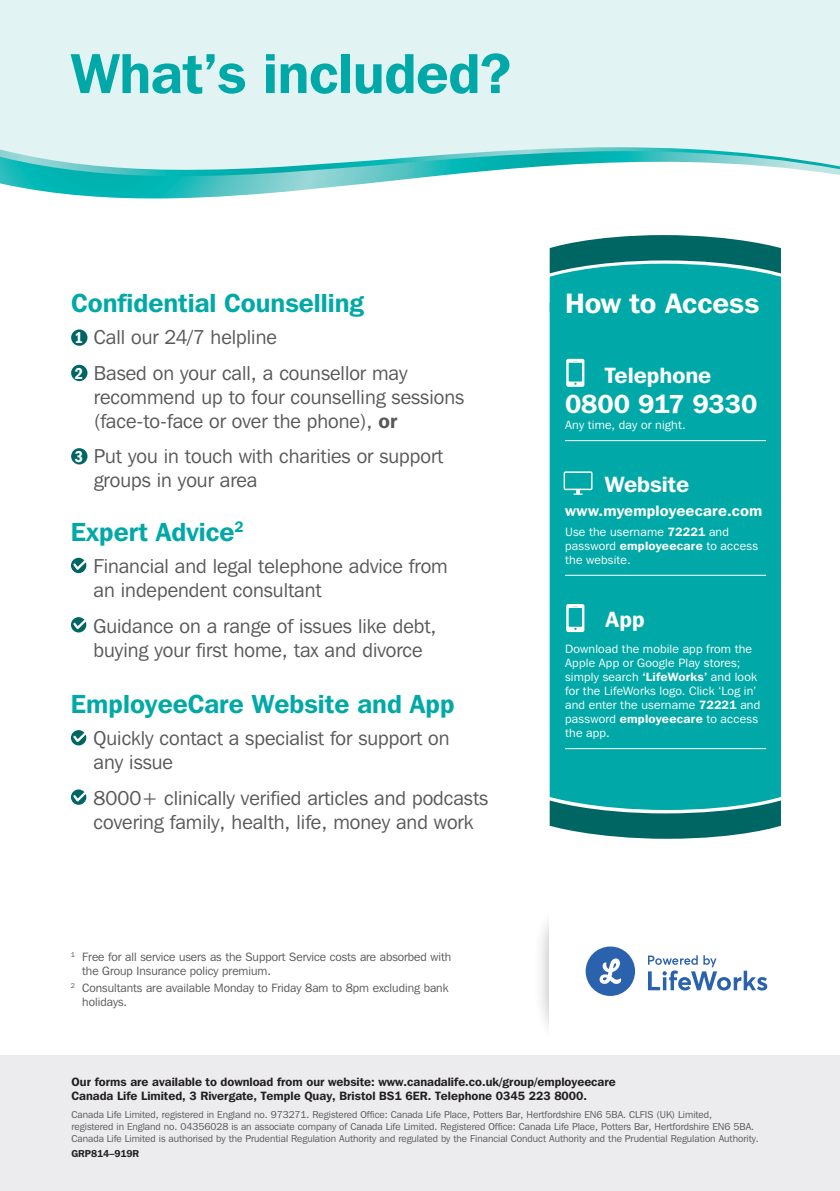
<style>
.page{position:relative;width:840px;height:1191px;background:#fff}
.page>*{position:absolute;margin:0;border:0;box-sizing:border-box;transform-origin:0 0}
.t1{font:600 56px "Franklin Gothic IT Cby BT";letter-spacing:-.005em;color:#00a9a7}
.t2{font:600 28px "Franklin Gothic IT Cby BT";letter-spacing:-.005em;color:#fff}
.t3{font:600 26px "Franklin Gothic IT Cby BT";color:#00a9a7}
.t4{font:600 26px "Franklin Gothic IT Cby BT";letter-spacing:-.005em;color:#fff}
.t5{font:600 22px "Franklin Gothic IT Cby BT";color:#fff}
.t6{font:20px/24px "Franklin Gothic IT Cby BT";color:#57585a}
.t7{font:600 condensed 16.2px "Franklin Gothic";color:#fff}
.t8{font:600 15px "Franklin Gothic IT Cby BT";letter-spacing:.015em;color:#fff}
.t9{font:12px/14px "Franklin Gothic IT Cby BT";letter-spacing:.015em;color:#fff}
.t10{font:12px/14px "Franklin Gothic IT Cby BT";color:#57585a}
.t11{font:600 12px "Franklin Gothic IT Cby BT";color:#231f20}
.t12{font:10px/12px "Franklin Gothic IT Cby BT";color:#57585a}
.t13{font:600 10px "Franklin Gothic IT Cby BT";color:#231f20}
.s1{font-weight:600}
</style>
<div class="page">
<div style="left:532px;top:890px;width:307px;height:168px;background:#231f20;opacity:.39"></div>
<div style="left:549px;top:879px;width:290px;height:184px;background:#fff"></div>
<div style="left:0;top:1056px;width:839px;height:135px;background:#ececee"></div>
<div style="left:0;top:0;width:839px;height:147px;background:#e2f3f3"></div>
<svg style="left:0;top:147px;width:839px;height:4px;background:#cbebeb"></svg>
<svg style="left:0;top:151px;width:839px;height:48px"></svg>
<div style="left:71px;top:329px;width:16px;height:17px;background:#006663;border-radius:50%"></div>
<div style="left:71px;top:365px;width:16px;height:16px;background:#006663;border-radius:50%"></div>
<div style="left:71px;top:448px;width:16px;height:16px;background:#006663;border-radius:50%"></div>
<svg style="left:71px;top:558px;width:15px;height:15px"></svg>
<svg style="left:71px;top:617px;width:15px;height:15px"></svg>
<svg style="left:71px;top:730px;width:15px;height:15px"></svg>
<svg style="left:71px;top:789px;width:15px;height:16px"></svg>
<div style="left:549px;top:312px;width:231px;height:488px;background:#00a9a7"></div>
<svg style="left:549px;top:235px;width:231px;height:77px;background:#199b99"></svg>
<svg style="left:549px;top:800px;width:231px;height:38px;background:#2d8c89"></svg>
<hr style="left:564px;top:440px;width:201px;height:1px;background:#fff">
<hr style="left:564px;top:575px;width:201px;height:1px;background:#fff">
<hr style="left:564px;top:748px;width:201px;height:1px;background:#fff">
<svg style="left:566px;top:359px;width:18px;height:28px"></svg>
<div style="left:568px;top:363px;width:13px;height:18px;background:#00a9a7"></div>
<svg style="left:566px;top:604px;width:18px;height:28px"></svg>
<div style="left:568px;top:608px;width:13px;height:19px;background:#00a9a7"></div>
<svg style="left:563px;top:471px;width:29px;height:24px"></svg>
<svg style="left:585px;top:946px;width:183px;height:50px"></svg>
<p class="t1" style="left:71px;top:38px;width:442px">What’s included?</p>
<p class="t3" style="left:71px;top:286px;width:294px">Confidential Counselling</p>
<p class="t7" style="left:75px;top:327px;width:10px">1</p>
<p class="t6" style="left:94px;top:325px;width:184px">Call our 24/7 helpline</p>
<p class="t7" style="left:75px;top:362px;width:10px">2</p>
<p class="t6" style="left:94px;top:360px;width:371px">Based on your call, a counsellor may recommend up to four counselling sessions (face-to-face or over the phone), <span class="s1">or</span></p>
<p class="t7" style="left:75px;top:446px;width:10px">3</p>
<p class="t6" style="left:94px;top:444px;width:351px">Put you in touch with charities or support groups in your area</p>
<p class="t3" style="left:71px;top:515px;width:174px">Expert Advice<sup>2</sup></p>
<p class="t6" style="left:94px;top:554px;width:355px">Financial and legal telephone advice from an independent consultant</p>
<p class="t6" style="left:94px;top:613px;width:344px">Guidance on a range of issues like debt, buying your first home, tax and divorce</p>
<p class="t3" style="left:71px;top:687px;width:385px">EmployeeCare Website and App</p>
<p class="t6" style="left:94px;top:726px;width:357px">Quickly contact a specialist for support on any issue</p>
<p class="t6" style="left:94px;top:785px;width:396px">8000+ clinically verified articles and podcasts covering family, health, life, money and work</p>
<p class="t10" style="left:82px;top:949px;width:370px;text-indent:-11px"><sup>1</sup> Free for all service users as the Support Service costs are absorbed with the Group Insurance policy premium.</p>
<p class="t10" style="left:82px;top:980px;width:367px;text-indent:-11px"><sup>2</sup> Consultants are available Monday to Friday 8am to 8pm excluding bank holidays.</p>
<p class="t2" style="left:564px;top:286px;width:196px">How to Access</p>
<p class="t5" style="left:604px;top:362px;width:108px">Telephone</p>
<p class="t4" style="left:564px;top:387px;width:194px">0800 917 9330</p>
<p class="t9" style="left:564px;top:417px;width:122px">Any time, day or night.</p>
<p class="t5" style="left:604px;top:470px;width:86px">Website</p>
<p class="t8" style="left:564px;top:501px;width:199px">www.myemployeecare.com</p>
<p class="t9" style="left:564px;top:524px;width:194px">Use the username <span class="s1">72221</span> and password <span class="s1">employeecare</span> to access the website.</p>
<p class="t5" style="left:605px;top:605px;width:41px">App</p>
<p class="t9" style="left:564px;top:641px;width:197px">Download the mobile app from the<br>Apple App or Google Play stores; simply search <span class="s1">‘LifeWorks’</span> and look for the LifeWorks logo. Click ‘Log in’ and enter the username <span class="s1">72221</span> and password <span class="s1">employeecare</span> to access the app.</p>
<p class="t11" style="left:72px;top:1074px;width:545px">Our forms are available to download from our website: www.canadalife.co.uk/group/employeecare</p>
<p class="t11" style="left:72px;top:1088px;width:517px">Canada Life Limited, 3 Rivergate, Temple Quay, Bristol BS1 6ER. Telephone 0345 223 8000.</p>
<p class="t12" style="left:72px;top:1108px;width:688px">Canada Life Limited, registered in England no. 973271. Registered Office: Canada Life Place, Potters Bar, Hertfordshire EN6 5BA. CLFIS (UK) Limited,<br>registered in England no. 04356028 is an associate company of Canada Life Limited. Registered Office: Canada Life Place, Potters Bar, Hertfordshire EN6 5BA.<br>Canada Life Limited is authorised by the Prudential Regulation Authority and regulated by the Financial Conduct Authority and the Prudential Regulation Authority.</p>
<p class="t13" style="left:72px;top:1147px;width:69px">GRP814–919R</p>
</div>
